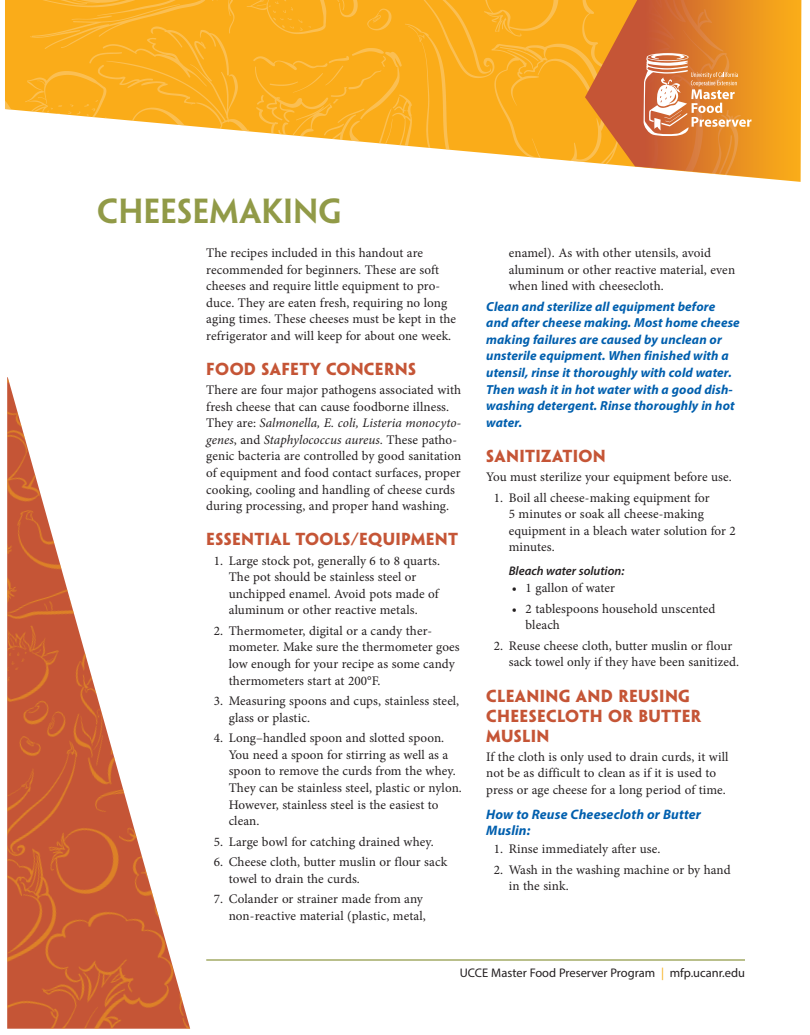
<style>
.page{position:relative;width:810px;height:1035px;background:#fff}
.page>*{position:absolute;margin:0;border:0;box-sizing:border-box;transform-origin:0 0}
.t1{font:600 31.25px "Penumbra Flare Std";color:#919a47}
.t2{font:700 15.62px/20px "Penumbra Flare Std";letter-spacing:.02em;color:#c55536}
.t3{font:italic 700 13.75px/16.2px "Myriad Pro";letter-spacing:.01em;color:#015fae}
.t4{font:13.12px/16.6px "Minion Pro";letter-spacing:.005em;color:#231f20}
.t5{font:italic 700 13.12px/16.6px "Myriad Pro";letter-spacing:.01em;color:#015fae}
.t6{font:12.5px "Myriad Pro";color:#231f20}
.t7{font:italic 600 12.5px "Myriad Pro";color:#231f20}
.s1{font-style:italic}
.s2{color:#f6af19}
</style>
<div class="page">
<img style="left:5px;top:0;width:580px;height:163px">
<img style="left:7px;top:377px;width:183px;height:652px">
<svg style="left:585px;top:0;width:217px;height:182px;background:#e48f37"></svg>
<svg style="left:644px;top:53px;width:108px;height:83px;background:#e3985c"></svg>
<hr style="left:206px;top:959px;width:539px;height:2px;background:#919a47">
<h1 class="t1" style="left:97px;top:192px;width:246px">CHEESEMAKING</h1>
<p class="t4" style="left:206px;top:245px;width:251px">The recipes included in this handout are recommended for beginners. These are soft cheeses and require little equipment to pro&shy;duce. They are eaten fresh, requiring no long aging times. These cheeses must be kept in the refrigerator and will keep for about one week.</p>
<p class="t2" style="left:206px;top:359px;width:211px">FOOD SAFETY CONCERNS</p>
<p class="t4" style="left:206px;top:382px;width:257px">There are four major pathogens associated with fresh cheese that can cause foodborne illness.<br>They are: <span class="s1">Salmonella, E. coli, Listeria monocyto&shy;genes</span>, and <span class="s1">Staphylococcus aureus.</span> These patho&shy;genic bacteria are controlled by good sanitation of equipment and food contact surfaces, proper cooking, cooling and handling of cheese curds during processing, and proper hand washing.</p>
<p class="t2" style="left:206px;top:529px;width:253px">ESSENTIAL TOOLS/EQUIPMENT</p>
<p class="t4" style="left:229px;top:552px;width:213px;text-indent:-15px">1. Large stock pot, generally 6 to 8 quarts.<br>The pot should be stainless steel or unchipped enamel. Avoid pots made of aluminum or other reactive metals.</p>
<p class="t4" style="left:229px;top:622px;width:233px;text-indent:-15px">2. Thermometer, digital or a candy ther&shy;mometer. Make sure the thermometer goes low enough for your recipe as some candy thermometers start at 200°F.</p>
<p class="t4" style="left:229px;top:693px;width:232px;text-indent:-15px">3. Measuring spoons and cups, stainless steel, glass or plastic.</p>
<p class="t4" style="left:229px;top:730px;width:235px;text-indent:-15px">4. Long–handled spoon and slotted spoon.<br>You need a spoon for stirring as well as a spoon to remove the curds from the whey.<br>They can be stainless steel, plastic or nylon.<br>However, stainless steel is the easiest to clean.</p>
<p class="t4" style="left:214px;top:833px;width:222px">5. Large bowl for catching drained whey.</p>
<p class="t4" style="left:229px;top:854px;width:220px;text-indent:-15px">6. Cheese cloth, butter muslin or flour sack towel to drain the curds.</p>
<p class="t4" style="left:214px;top:891px;width:214px;text-align:right">7. Colander or strainer made from any non-reactive material (plastic, metal,</p>
<p class="t4" style="left:509px;top:245px;width:228px">enamel). As with other utensils, avoid aluminum or other reactive material, even when lined with cheesecloth.</p>
<p class="t5" style="left:486px;top:298px;width:255px">Clean and sterilize all equipment before and after cheese making. Most home cheese making failures are caused by unclean or unsterile equipment. When finished with a utensil, rinse it thoroughly with cold water.<br>Then wash it in hot water with a good dish&shy;washing detergent. Rinse thoroughly in hot water.</p>
<p class="t2" style="left:486px;top:446px;width:121px">SANITIZATION</p>
<p class="t4" style="left:486px;top:469px;width:247px">You must sterilize your equipment before use.</p>
<p class="t4" style="left:509px;top:489px;width:229px;text-indent:-15px">1. Boil all cheese-making equipment for<br>5 minutes or soak all cheese-making equipment in a bleach water solution for 2 minutes.</p>
<p class="t7" style="left:509px;top:563px;width:117px">Bleach water solution:</p>
<p class="t4" style="left:512px;top:580px;width:105px">• 1 gallon of water</p>
<p class="t4" style="left:526px;top:600px;width:191px;text-indent:-14px">• 2 tablespoons household unscented bleach</p>
<p class="t4" style="left:509px;top:637px;width:232px;text-indent:-15px">2. Reuse cheese cloth, butter muslin or flour sack towel only if they have been sanitized.</p>
<p class="t2" style="left:486px;top:686px;width:217px">CLEANING AND REUSING<br>CHEESECLOTH OR BUTTER<br>MUSLIN</p>
<p class="t4" style="left:486px;top:748px;width:244px">If the cloth is only used to drain curds, it will not be as difficult to clean as if it is used to press or age cheese for a long period of time.</p>
<p class="t3" style="left:486px;top:806px;width:216px">How to Reuse Cheesecloth or Butter<br>Muslin:</p>
<p class="t4" style="left:494px;top:841px;width:168px">1. Rinse immediately after use.</p>
<p class="t4" style="left:509px;top:861px;width:224px;text-indent:-15px">2. Wash in the washing machine or by hand in the sink.</p>
<p class="t6" style="left:460px;top:965px;width:287px">UCCE Master Food Preserver Program <span class="s2">|</span> mfp.ucanr.edu</p>
</div>
